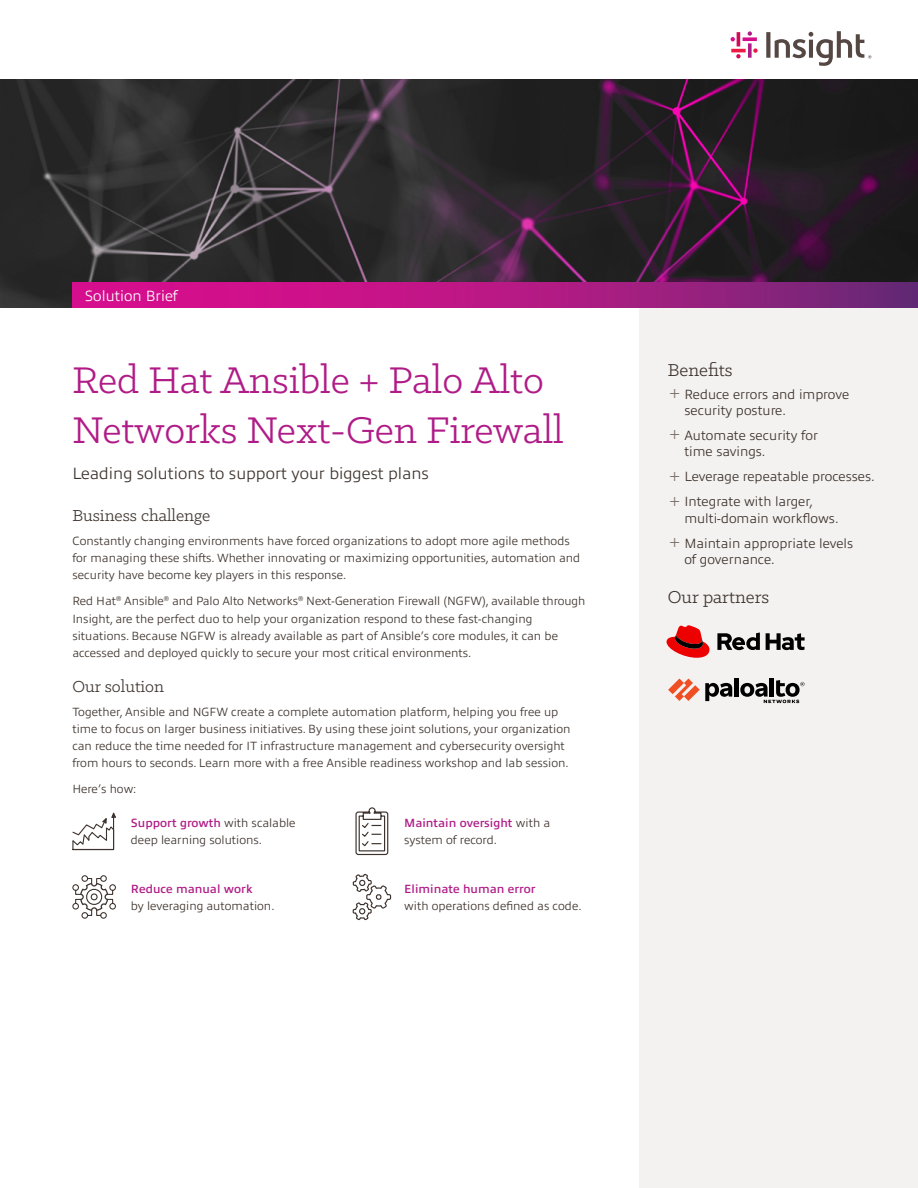
<style>
.page{position:relative;width:918px;height:1188px;background:#fff}
.page>*{position:absolute;margin:0;border:0;box-sizing:border-box;transform-origin:0 0}
.Page_title{font:42px/50.4px "Klinic Slab";color:#b01c87}
.Sidebar_title{font:19.5px "Klinic Slab";color:#3e332d}
.t1{font:18px "Klinic Slab";color:#3e332d}
.Page_Subtitle{font:300 16.5px "Allumi Pro";color:#3e332d}
.Document_type{font:300 15px "Allumi Pro";color:#fff}
.t2{font:300 13.5px/16.2px "Allumi Pro";color:#3e332d}
.Body{font:300 12px/17.2px "Allumi Pro";color:#3e332d}
.s1{font-weight:600;color:#b01c87}
.s2{font-weight:200;font-size:16.5px;color:#786c66}
</style>
<div class="page">
<div style="left:639px;top:301px;width:279px;height:887px;background:#f3f2f1"></div>
<img style="left:0;top:80px;width:918px;height:227px">
<svg style="left:72px;top:283px;width:846px;height:24px;background:#af1983"></svg>
<svg style="left:748px;top:43px;width:4px;height:15px"></svg>
<svg style="left:748px;top:31px;width:4px;height:5px"></svg>
<hr style="left:737px;top:32px;width:3px;height:14px;background:#d30b55">
<svg style="left:736px;top:54px;width:5px;height:4px"></svg>
<svg style="left:743px;top:37px;width:14px;height:4px"></svg>
<svg style="left:731px;top:37px;width:4px;height:4px"></svg>
<hr style="left:731px;top:49px;width:15px;height:3px;background:#ed1944">
<svg style="left:753px;top:48px;width:5px;height:5px"></svg>
<svg style="left:766px;top:31px;width:105px;height:35px"></svg>
<svg style="left:72px;top:812px;width:44px;height:39px"></svg>
<svg style="left:667px;top:625px;width:42px;height:33px"></svg>
<svg style="left:766px;top:633px;width:39px;height:17px"></svg>
<svg style="left:717px;top:632px;width:43px;height:18px"></svg>
<hr style="left:735px;top:678px;width:4px;height:19px;background:#000">
<svg style="left:668px;top:679px;width:64px;height:22px"></svg>
<hr style="left:770px;top:678px;width:4px;height:19px;background:#000">
<svg style="left:740px;top:680px;width:65px;height:23px"></svg>
<svg style="left:72px;top:875px;width:44px;height:44px"></svg>
<svg style="left:352px;top:807px;width:40px;height:114px"></svg>
<p class="Document_type" style="left:85px;top:284px;width:95px">Solution Brief</p>
<p class="Page_title" style="left:72px;top:353px;width:493px">Red Hat Ansible + Palo Alto<br>Networks Next-Gen Firewall</p>
<p class="Page_Subtitle" style="left:72px;top:461px;width:358px">Leading solutions to support your biggest plans</p>
<h1 class="t1" style="left:72px;top:504px;width:139px">Business challenge</h1>
<p class="Body" style="left:72px;top:531px;width:509px">Constantly changing environments have forced organizations to adopt more agile methods for managing these shifts. Whether innovating or maximizing opportunities, automation and security have become key players in this response.</p>
<p class="Body" style="left:72px;top:592px;width:514px">Red Hat<sup>®</sup> Ansible<sup>®</sup> and Palo Alto Networks<sup>®</sup> Next-Generation Firewall (NGFW), available through Insight, are the perfect duo to help your organization respond to these fast-changing situations. Because NGFW is already available as part of Ansible’s core modules, it can be accessed and deployed quickly to secure your most critical environments.</p>
<h1 class="t1" style="left:72px;top:675px;width:93px">Our solution</h1>
<p class="Body" style="left:72px;top:702px;width:500px">Together, Ansible and NGFW create a complete automation platform, helping you free up time to focus on larger business initiatives. By using these joint solutions, your organization can reduce the time needed for IT infrastructure management and cybersecurity oversight from hours to seconds. Learn more with a free Ansible readiness workshop and lab session.</p>
<p class="Body" style="left:72px;top:780px;width:66px">Here’s how:</p>
<p class="Body" style="left:131px;top:813px;width:166px"><span class="s1">Support growth</span> with scalable deep learning solutions.</p>
<p class="Body" style="left:404px;top:813px;width:148px"><span class="s1">Maintain oversight</span> with a system of record.</p>
<p class="Body" style="left:131px;top:879px;width:145px"><span class="s1">Reduce manual work<br></span>by leveraging automation.</p>
<p class="Body" style="left:404px;top:879px;width:179px"><span class="s1">Eliminate human error<br></span>with operations defined as code.</p>
<p class="Sidebar_title" style="left:668px;top:357px;width:66px">Benefits</p>
<p class="t2" style="left:684px;top:385px;width:166px;text-indent:-17px"><span class="s2">͓</span> Reduce errors and improve security posture.</p>
<p class="t2" style="left:684px;top:426px;width:135px;text-indent:-17px"><span class="s2">͓</span> Automate security for time savings.</p>
<p class="t2" style="left:668px;top:467px;width:208px"><span class="s2">͓</span> Leverage repeatable processes.</p>
<p class="t2" style="left:684px;top:493px;width:156px;text-indent:-17px"><span class="s2">͓</span> Integrate with larger, multi-domain workflows.</p>
<p class="t2" style="left:684px;top:534px;width:170px;text-indent:-17px"><span class="s2">͓</span> Maintain appropriate levels of governance.</p>
<p class="Sidebar_title" style="left:668px;top:585px;width:103px">Our partners</p>
</div>
